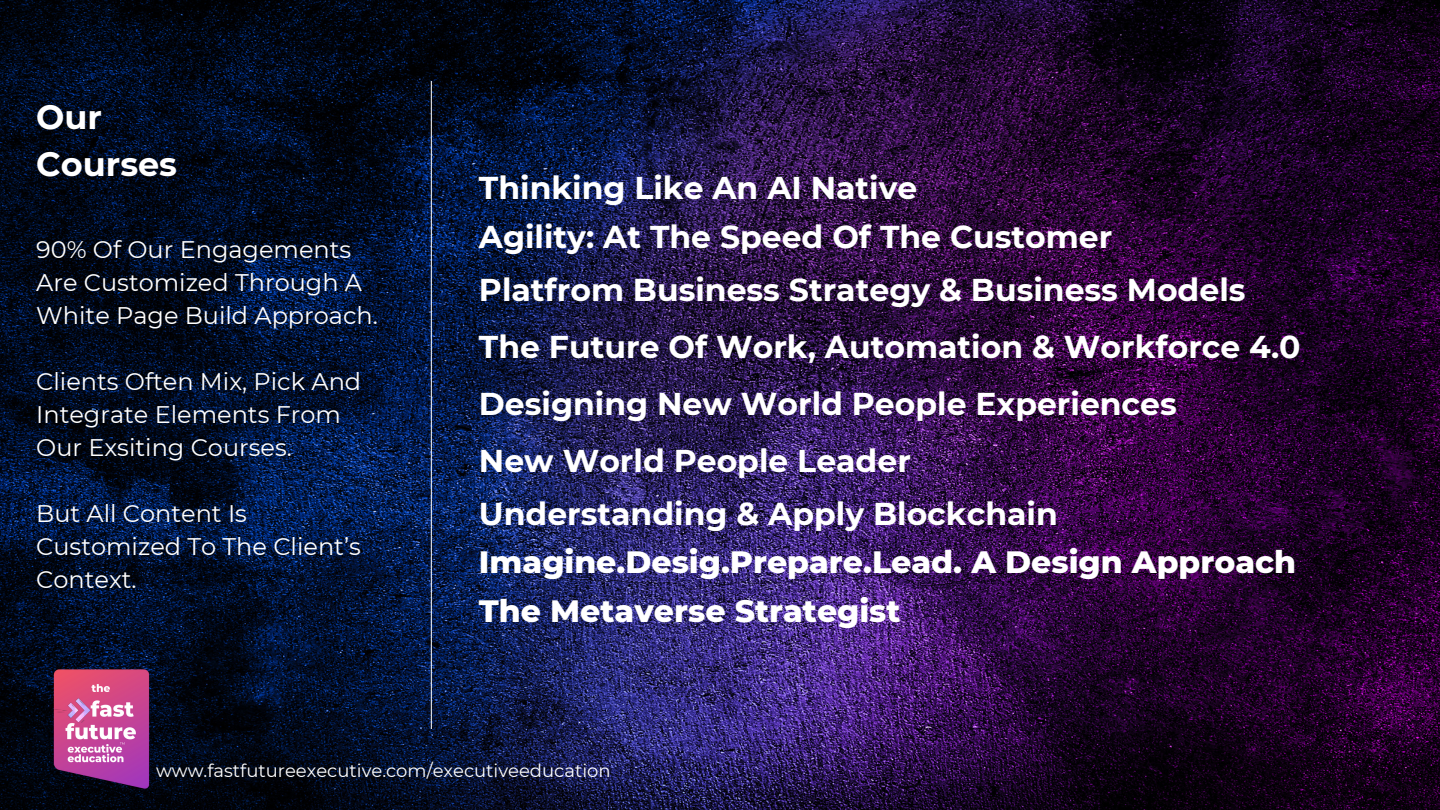
<style>
.page{position:relative;width:1440px;height:810px;background:#fff}
.page>*{position:absolute;margin:0;border:0;box-sizing:border-box;transform-origin:0 0}
.t1{font:700 33.6px "Montserrat";color:#fff}
.t2{font:700 31.5px "Montserrat";color:#fff}
.t3{font:800 31.5px "Montserrat";color:#fff}
.t4{font:24px/33px "Montserrat";color:#fff}
.t5{font:18px "Montserrat";color:#fff}
</style>
<div class="page">
<img style="left:0;top:0;width:1440px;height:810px">
<hr style="left:431px;top:81px;width:1px;height:648px;background:#fff">
<img style="left:36px;top:664px;width:131px;height:130px">
<p class="t1" style="left:36px;top:96px;width:67px">Our</p>
<p class="t1" style="left:36px;top:143px;width:142px">Courses</p>
<p class="t4" style="left:36px;top:233px;width:343px">90% Of Our Engagements<br>Are Customized Through A<br>White Page Build Approach.</p>
<p class="t4" style="left:36px;top:365px;width:326px">Clients Often Mix, Pick And<br>Integrate Elements From<br>Our Exsiting Courses.</p>
<p class="t4" style="left:36px;top:497px;width:326px">But All Content Is<br>Customized To The Client’s<br>Context.</p>
<p class="t2" style="left:479px;top:169px;width:440px">Thinking Like An AI Native</p>
<p class="t2" style="left:479px;top:217px;width:635px">Agility: At The Speed Of The Customer</p>
<p class="t2" style="left:479px;top:271px;width:768px">Platfrom Business Strategy &amp; Business Models</p>
<p class="t2" style="left:479px;top:328px;width:823px">The Future Of Work, Automation &amp; Workforce 4.0</p>
<p class="t2" style="left:479px;top:384px;width:699px">Designing New World People Experiences</p>
<p class="t2" style="left:479px;top:441px;width:433px">New World People Leader</p>
<p class="t2" style="left:479px;top:495px;width:580px">Understanding &amp; Apply Blockchain</p>
<p class="t3" style="left:479px;top:543px;width:819px">Imagine.Desig.Prepare.Lead. A Design Approach</p>
<p class="t3" style="left:479px;top:591px;width:423px">The Metaverse Strategist</p>
<p class="t5" style="left:156px;top:760px;width:456px">www.fastfutureexecutive.com/executiveeducation</p>
</div>
